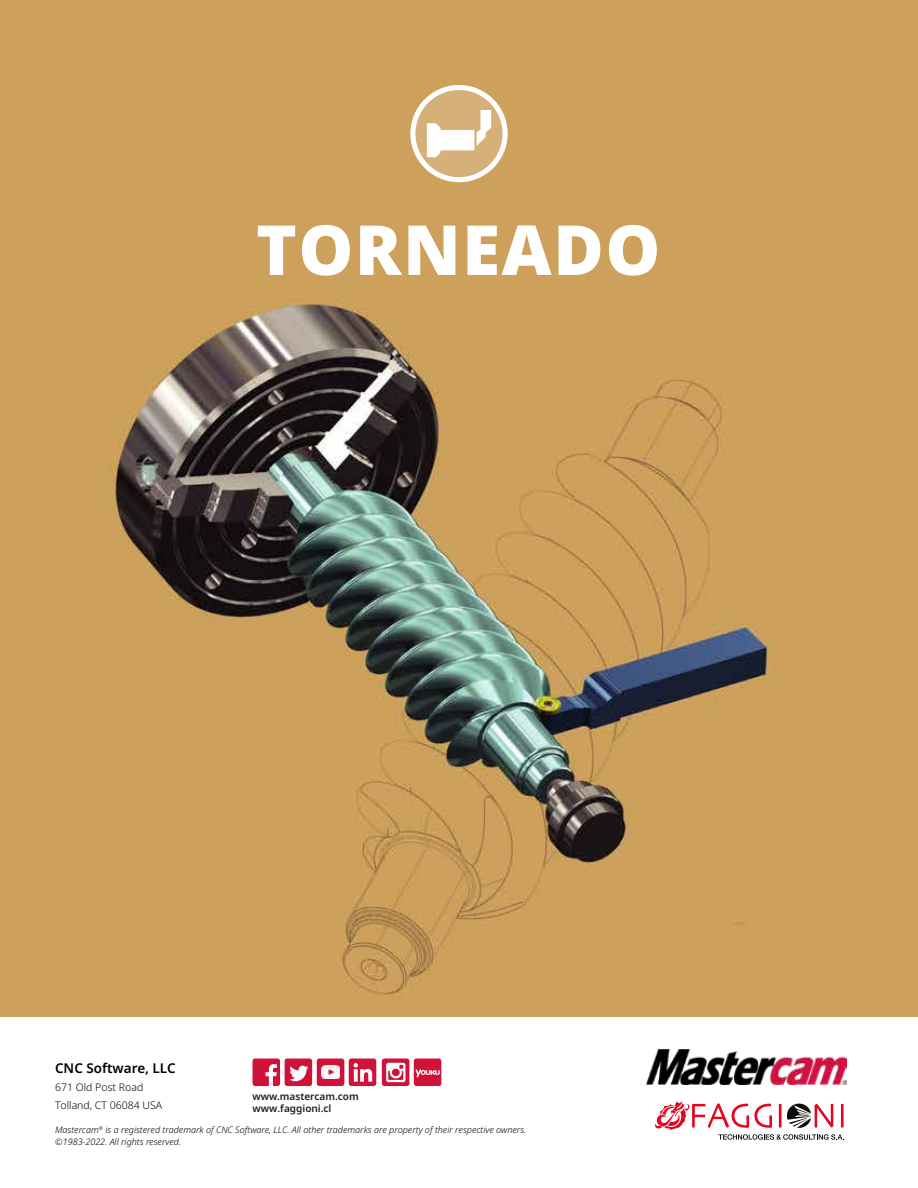
<style>
.page{position:relative;width:918px;height:1188px;background:#fff}
.page>*{position:absolute;margin:0;border:0;box-sizing:border-box;transform-origin:0 0}
.t1{font:900 69px "Noto Sans";letter-spacing:.02em;color:#fff}
.t2{font:600 13.5px "Noto Sans";color:#000}
.t3{font:300 10.5px/18px "Noto Sans";color:#000}
.t4{font:600 10.05px/12px "Noto Sans";color:#1d1d1b}
.t5{font:italic 300 9px/12px "Noto Sans";color:#000}
</style>
<div class="page">
<img style="left:0;top:0;width:918px;height:1017px">
<svg style="left:413px;top:88px;width:92px;height:92px;background:#daba8b"></svg>
<div style="left:410px;top:85px;width:98px;height:97px;border:5px solid #fff;border-radius:50%"></div>
<svg style="left:427px;top:110px;width:64px;height:47px"></svg>
<img style="left:647px;top:1050px;width:199px;height:34px">
<div style="left:253px;top:1059px;width:27px;height:27px;background:#d01239;border-radius:3px"></div>
<div style="left:285px;top:1059px;width:27px;height:27px;background:#d01239;border-radius:3px"></div>
<div style="left:349px;top:1059px;width:27px;height:27px;background:#d01238;border-radius:3px"></div>
<svg style="left:382px;top:1059px;width:27px;height:27px"></svg>
<svg style="left:265px;top:1064px;width:12px;height:22px"></svg>
<svg style="left:289px;top:1066px;width:19px;height:15px"></svg>
<svg style="left:354px;top:1063px;width:18px;height:19px"></svg>
<svg style="left:386px;top:1063px;width:19px;height:19px"></svg>
<div style="left:414px;top:1059px;width:27px;height:27px;background:#d01238;border-radius:3px"></div>
<svg style="left:415px;top:1069px;width:25px;height:9px"></svg>
<div style="left:317px;top:1059px;width:27px;height:27px;background:#d01239;border-radius:3px"></div>
<img style="left:321px;top:1066px;width:19px;height:13px">
<svg style="left:655px;top:1101px;width:189px;height:39px"></svg>
<h1 class="t1" style="left:256px;top:197px;width:406px">TORNEADO</h1>
<h2 class="t2" style="left:55px;top:1059px;width:122px">CNC Software, LLC</h2>
<p class="t3" style="left:55px;top:1079px;width:109px">671 Old Post Road<br>Tolland, CT 06084 USA</p>
<p class="t4" style="left:253px;top:1091px;width:108px">www.mastercam.com www.faggioni.cl</p>
<p class="t5" style="left:55px;top:1124px;width:473px">Mastercam<sup>®</sup> is a registered trademark of CNC Software, LLC. All other trademarks are property of their respective owners. ©1983-2022. All rights reserved.</p>
</div>
